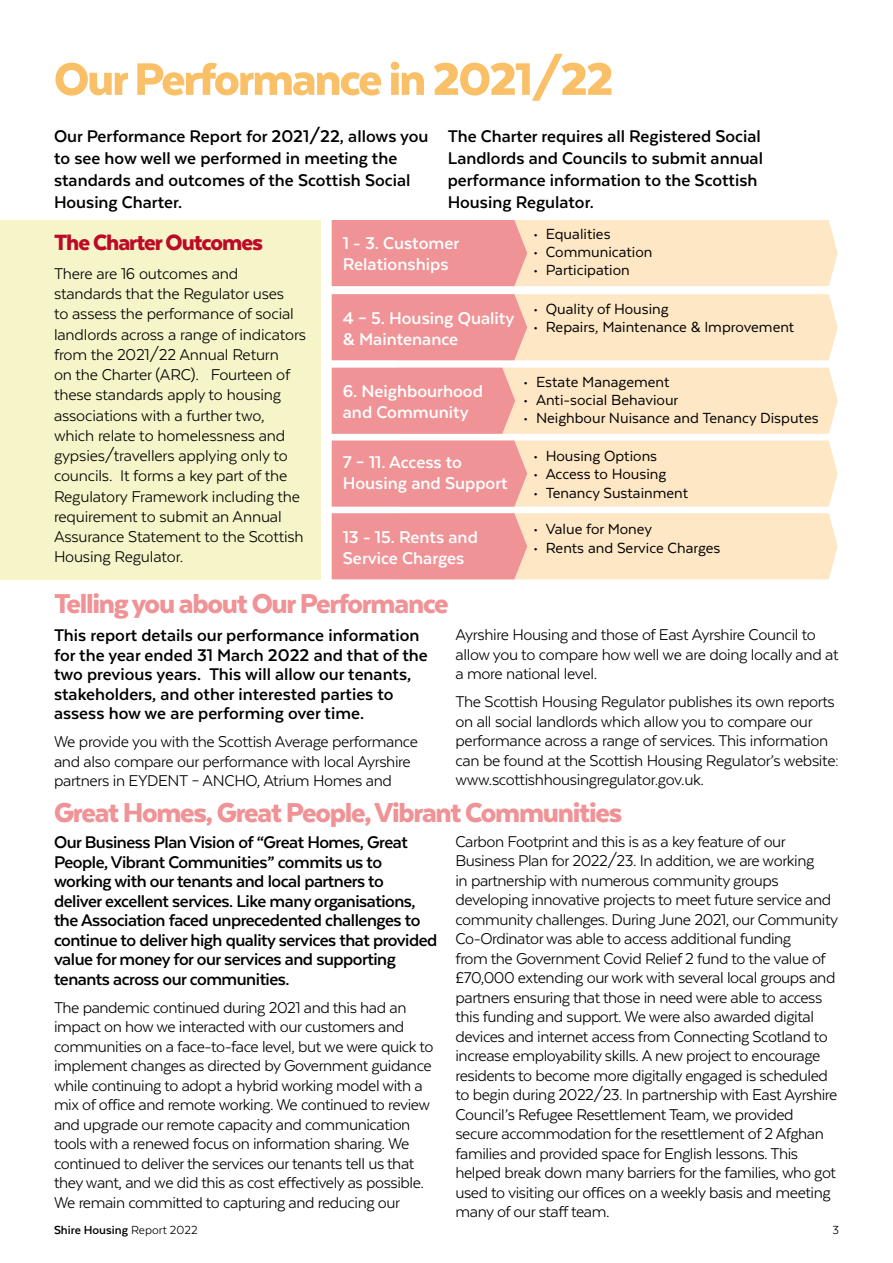
<style>
.page{position:relative;width:893px;height:1263px;background:#fff}
.page>*{position:absolute;margin:0;border:0;box-sizing:border-box;transform-origin:0 0}
.t1{font:900 52.5px "Texta";letter-spacing:-.04em;color:#fac067}
.t2{font:900 31.5px "Texta";letter-spacing:-.04em;color:#f09396}
.t3{font:900 25.5px "Texta";letter-spacing:-.04em;color:#bd0a26}
.t4{font:700 19.65px/21px "Texta";color:#fff}
.t5{font:700 19.5px/19.5px "Texta";letter-spacing:-.01em;color:#000}
.t6{font:18px/19.5px "Texta";letter-spacing:-.025em;color:#000}
.t7{font:16.95px "Texta";color:#000}
.t8{font:700 13.5px "Texta";color:#000}
.t9{font:13.5px "Texta";color:#000}
.s1{font-weight:400}
</style>
<div class="page">
<svg style="left:332px;top:220px;width:506px;height:66px;background:#f8c7b3"></svg>
<svg style="left:332px;top:294px;width:506px;height:66px;background:#f8c7b4"></svg>
<svg style="left:332px;top:368px;width:506px;height:66px;background:#f9c9b5"></svg>
<svg style="left:332px;top:440px;width:506px;height:67px;background:#f8c8b4"></svg>
<svg style="left:332px;top:513px;width:506px;height:66px;background:#f8c7b4"></svg>
<div style="left:0;top:220px;width:321px;height:359px;background:#f6f5c9"></div>
<h1 class="t1" style="left:54px;top:52px;width:561px">Our Performance in 2021/22</h1>
<p class="t5" style="left:54px;top:125px;width:376px;line-height:21.8px">Our Performance Report for 2021/22, allows you to see how well we performed in meeting the standards and outcomes of the Scottish Social Housing Charter.</p>
<p class="t5" style="left:448px;top:125px;width:317px;line-height:21.8px">The Charter requires all Registered Social Landlords and Councils to submit annual performance information to the Scottish Housing Regulator.</p>
<p class="t7" style="left:533px;top:226px;width:79px">• Equalities</p>
<p class="t7" style="left:533px;top:244px;width:121px">• Communication</p>
<p class="t7" style="left:533px;top:262px;width:98px">• Participation</p>
<p class="t7" style="left:533px;top:300px;width:137px">• Quality of Housing</p>
<p class="t7" style="left:533px;top:318px;width:263px">• Repairs, Maintenance &amp; Improvement</p>
<h3 class="t3" style="left:54px;top:229px;width:211px">The Charter Outcomes</h3>
<p class="t6" style="left:54px;top:263px;width:254px;line-height:20.2px">There are 16 outcomes and standards that the Regulator uses<br>to assess the performance of social landlords across a range of indicators from the 2021/22 Annual Return<br>on the Charter (ARC). Fourteen of these standards apply to housing associations with a further two, which relate to homelessness and gypsies/travellers applying only to councils. It forms a key part of the<br>Regulatory Framework including the requirement to submit an Annual<br>Assurance Statement to the Scottish<br>Housing Regulator.</p>
<h2 class="t2" style="left:54px;top:587px;width:396px">Telling you about Our Performance</h2>
<p class="t4" style="left:343px;top:232px;width:118px">1 - 3. Customer<br>Relationships</p>
<p class="t4" style="left:343px;top:308px;width:173px">4 – 5. Housing Quality &amp; Maintenance</p>
<p class="t7" style="left:523px;top:374px;width:148px">• Estate Management</p>
<p class="t7" style="left:523px;top:392px;width:157px">• Anti-social Behaviour</p>
<p class="t7" style="left:523px;top:410px;width:297px">• Neighbour Nuisance and Tenancy Disputes</p>
<p class="t4" style="left:343px;top:380px;width:142px">6. Neighbourhood and Community</p>
<p class="t7" style="left:533px;top:447px;width:126px">• Housing Options</p>
<p class="t7" style="left:533px;top:465px;width:135px">• Access to Housing</p>
<p class="t7" style="left:533px;top:484px;width:157px">• Tenancy Sustainment</p>
<p class="t4" style="left:343px;top:452px;width:166px">7 – 11. Access to<br>Housing and Support</p>
<p class="t7" style="left:533px;top:520px;width:121px">• Value for Money</p>
<p class="t7" style="left:533px;top:539px;width:189px">• Rents and Service Charges</p>
<p class="t4" style="left:343px;top:526px;width:137px">13 - 15. Rents and<br>Service Charges</p>
<p class="t5" style="left:54px;top:625px;width:375px">This report details our performance information for the year ended 31 March 2022 and that of the two previous years. This will allow our tenants, stakeholders, and other interested parties to assess how we are performing over time.</p>
<p class="t6" style="left:54px;top:732px;width:365px">We provide you with the Scottish Average performance and also compare our performance with local Ayrshire partners in EYDENT – ANCHO, Atrium Homes and</p>
<p class="t6" style="left:455px;top:625px;width:385px">Ayrshire Housing and those of East Ayrshire Council to allow you to compare how well we are doing locally and at a more national level.</p>
<p class="t6" style="left:455px;top:692px;width:385px">The Scottish Housing Regulator publishes its own reports on all social landlords which allow you to compare our performance across a range of services. This information can be found at the Scottish Housing Regulator’s website: www.scottishhousingregulator.gov.uk.</p>
<h2 class="t2" style="left:54px;top:796px;width:570px">Great Homes, Great People, Vibrant Communities</h2>
<p class="t5" style="left:54px;top:832px;width:385px">Our Business Plan Vision of “Great Homes, Great People, Vibrant Communities” commits us to working with our tenants and local partners to<br>deliver excellent services. Like many organisations, the Association faced unprecedented challenges to continue to deliver high quality services that provided value for money for our services and supporting tenants across our communities.</p>
<p class="t6" style="left:54px;top:997px;width:381px">The pandemic continued during 2021 and this had an impact on how we interacted with our customers and communities on a face-to-face level, but we were quick to implement changes as directed by Government guidance while continuing to adopt a hybrid working model with a mix of office and remote working. We continued to review and upgrade our remote capacity and communication tools with a renewed focus on information sharing. We continued to deliver the services our tenants tell us that they want, and we did this as cost effectively as possible.<br>We remain committed to capturing and reducing our</p>
<p class="t6" style="left:455px;top:831px;width:384px">Carbon Footprint and this is as a key feature of our Business Plan for 2022/23. In addition, we are working<br>in partnership with numerous community groups developing innovative projects to meet future service and community challenges. During June 2021, our Community Co-Ordinator was able to access additional funding<br>from the Government Covid Relief 2 fund to the value of £70,000 extending our work with several local groups and partners ensuring that those in need were able to access this funding and support. We were also awarded digital devices and internet access from Connecting Scotland to increase employability skills. A new project to encourage residents to become more digitally engaged is scheduled to begin during 2022/23. In partnership with East Ayrshire Council’s Refugee Resettlement Team, we provided secure accommodation for the resettlement of 2 Afghan families and provided space for English lessons. This helped break down many barriers for the families, who got used to visiting our offices on a weekly basis and meeting many of our staff team.</p>
<p class="t8" style="left:54px;top:1222px;width:145px">Shire Housing <span class="s1">Report 2022</span></p>
<p class="t9" style="left:832px;top:1222px;width:8px">3</p>
</div>
